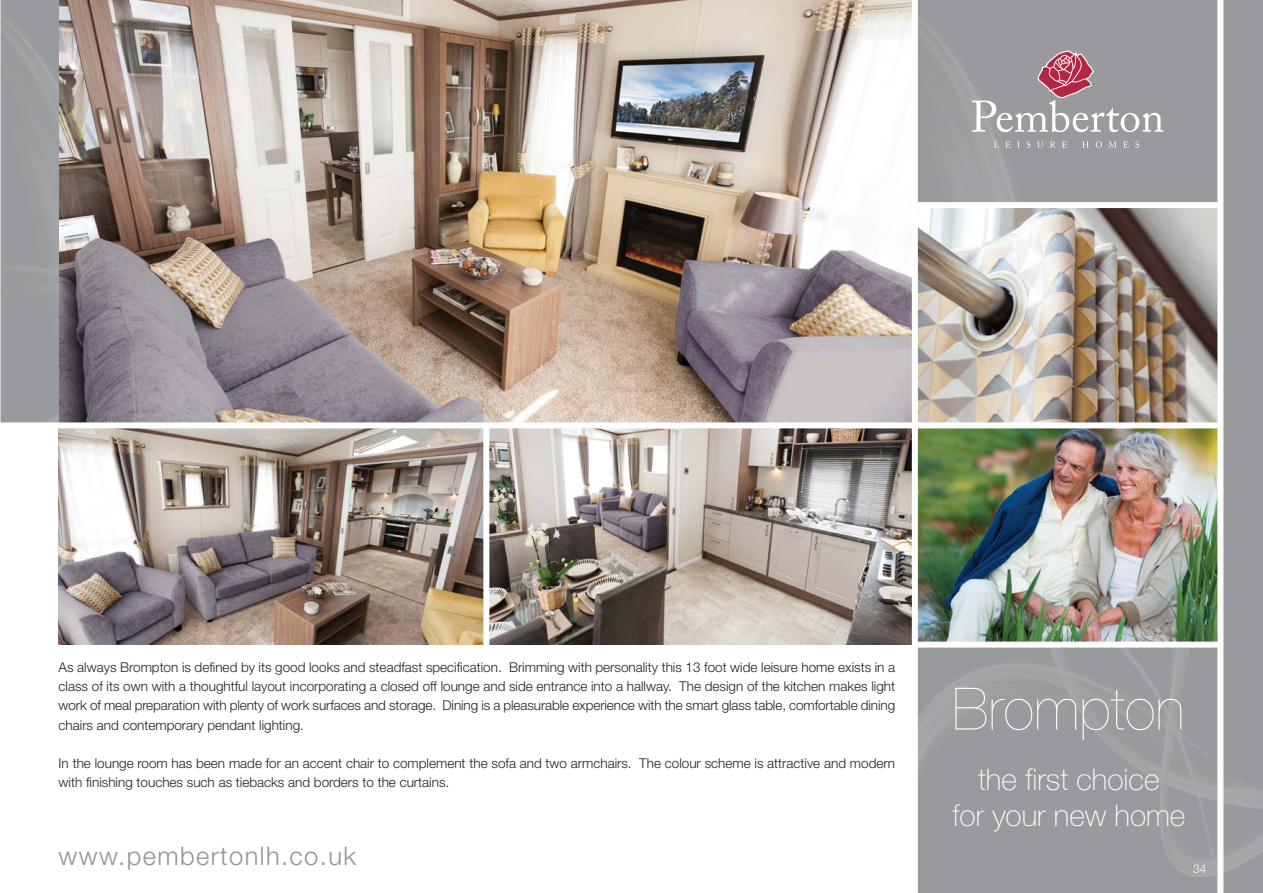
<style>
.page{position:relative;width:1263px;height:893px;background:#fff}
.page>*{position:absolute;margin:0;border:0;box-sizing:border-box;transform-origin:0 0}
.t1{font:200 58.5px "Helvetica Neue";color:#fff}
.t2{font:100 30px/36px "Helvetica Neue";color:#fff;text-align:center}
.t3{font:300 25.5px "Helvetica Neue";letter-spacing:.055em;color:#90959d}
.t4{font:300 13.5px/19.2px "Helvetica Neue";color:#231f20;text-align:justify}
.t5{font:300 12px "Helvetica Neue";color:#fff}
</style>
<div class="page">
<img style="left:0;top:0;width:60px;height:422px">
<img style="left:918px;top:0;width:345px;height:893px">
<img style="left:59px;top:428px;width:424px;height:217px">
<img style="left:489px;top:428px;width:423px;height:217px">
<img style="left:918px;top:428px;width:299px;height:214px">
<svg style="left:972px;top:0;width:191px;height:162px;background:#a09b9f"></svg>
<img style="left:60px;top:0;width:852px;height:422px">
<img style="left:918px;top:208px;width:299px;height:214px">
<div style="left:0;top:422px;width:1220px;height:6px;background:#fff"></div>
<div style="left:914px;top:202px;width:306px;height:6px;background:#fff"></div>
<div style="left:914px;top:642px;width:306px;height:6px;background:#fff"></div>
<div style="left:1217px;top:0;width:6px;height:893px;background:#fff"></div>
<p class="t4" style="left:59px;top:659px;width:838px">As always Brompton is defined by its good looks and steadfast specification. Brimming with personality this 13 foot wide leisure home exists in a class of its own with a thoughtful layout incorporating a closed off lounge and side entrance into a hallway. The design of the kitchen makes light work of meal preparation with plenty of work surfaces and storage. Dining is a pleasurable experience with the smart glass table, comfortable dining chairs and contemporary pendant lighting.</p>
<p class="t4" style="left:59px;top:755px;width:838px">In the lounge room has been made for an accent chair to complement the sofa and two armchairs. The colour scheme is attractive and modern with finishing touches such as tiebacks and borders to the curtains.</p>
<h2 class="t2" style="left:952px;top:764px;width:235px">the first choice<br>for your new home</h2>
<h1 class="t1" style="left:953px;top:688px;width:233px">Brompton</h1>
<h3 class="t3" style="left:59px;top:847px;width:299px">www.pembertonlh.co.uk</h3>
<p class="t5" style="left:1193px;top:864px;width:15px">34</p>
</div>
